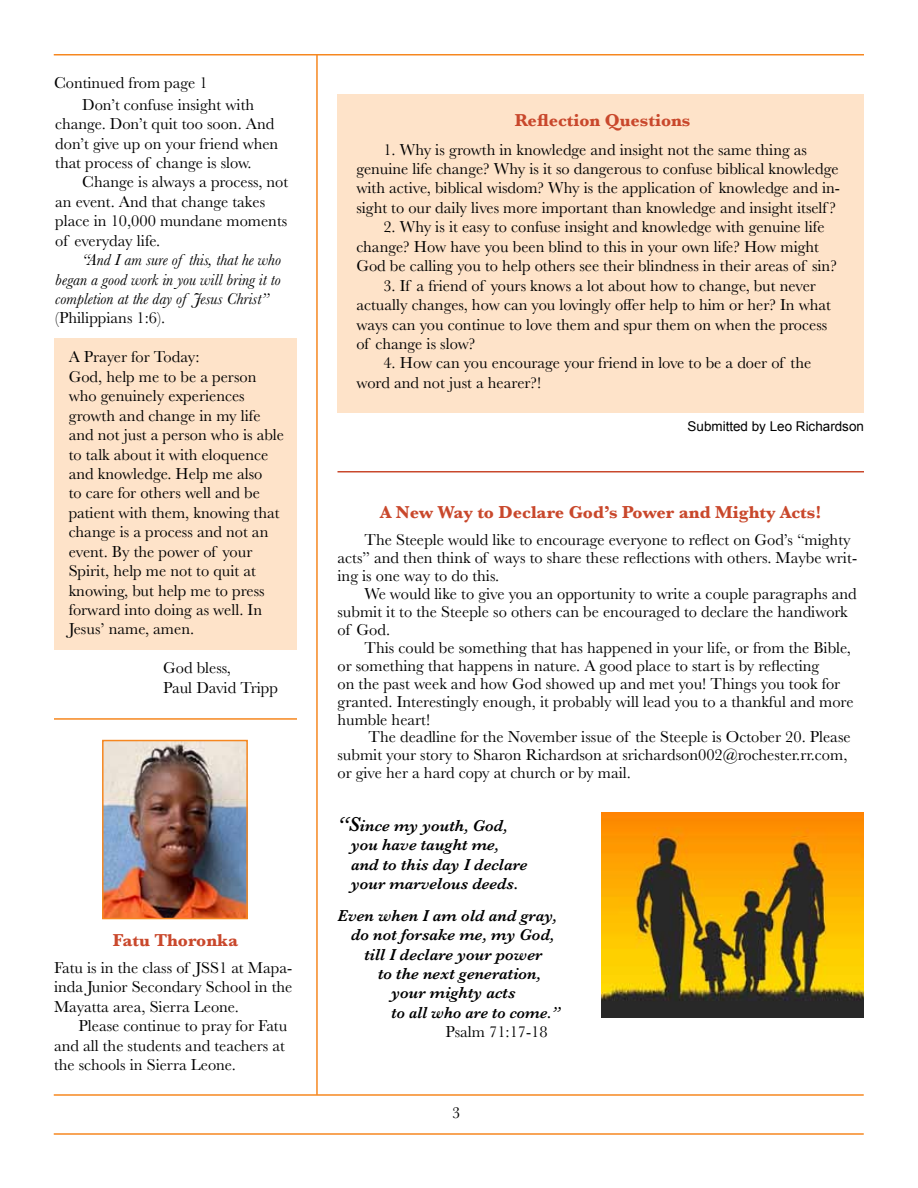
<style>
.page{position:relative;width:918px;height:1188px;background:#fff}
.page>*{position:absolute;margin:0;border:0;box-sizing:border-box;transform-origin:0 0}
.t1{font:700 18px "Baskerville";color:#c9482c}
.t2{font:16.5px/19.5px "Baskerville";color:#000}
.t3{font:italic 600 16.5px/19.5px "Baskerville";color:#000}
.t4{font:italic 16.5px/19.5px "Baskerville";color:#000;text-align:justify}
.t5{font:italic 600 16.5px "Baskerville";color:#000;scale:.96 1}
.t6{font:13.5px "Arial";color:#000}
.s1{font-size:20.85px}
</style>
<div class="page">
<div style="left:338px;top:94px;width:526px;height:319px;background:#fee3c9"></div>
<div style="left:54px;top:339px;width:243px;height:311px;background:#fee3c9"></div>
<hr style="left:54px;top:1094px;width:810px;height:2px;background:#f6871f">
<hr style="left:54px;top:1133px;width:810px;height:2px;background:#f6871f">
<hr style="left:54px;top:54px;width:810px;height:1px;background:#f6871f">
<hr style="left:316px;top:55px;width:2px;height:1040px;background:#f6871f">
<hr style="left:338px;top:471px;width:526px;height:1px;background:#c9482c">
<img style="left:104px;top:742px;width:142px;height:175px">
<div style="left:102px;top:740px;width:146px;height:179px;border:1px solid #f6871f"></div>
<hr style="left:54px;top:718px;width:243px;height:2px;background:#f6871f">
<img style="left:602px;top:812px;width:262px;height:206px">
<p class="t2" style="left:54px;top:73px;width:155px">Continued from page 1</p>
<p class="t2" style="left:55px;top:95px;width:225px;text-indent:27px">Don’t confuse insight with change. Don’t quit too soon. And don’t give up on your friend when that process of change is slow.</p>
<p class="t2" style="left:55px;top:173px;width:235px;text-indent:27px">Change is always a process, not an event. And that change takes place in 10,000 mundane moments of everyday life.</p>
<p class="t4" style="left:55px;top:250px;width:227px;text-indent:27px">“And I am sure of this, that he who began a good work in you will bring it to completion at the day of Jesus Christ”</p>
<p class="t2" style="left:55px;top:309px;width:111px">(Philippians 1:6).</p>
<p class="t2" style="left:69px;top:348px;width:217px">A Prayer for Today:<br>God, help me to be a person who genuinely experiences growth and change in my life and not just a person who is able to talk about it with eloquence and knowledge. Help me also<br>to care for others well and be patient with them, knowing that change is a process and not an event. By the power of your<br>Spirit, help me not to quit at knowing, but help me to press forward into doing as well. In<br>Jesus’ name, amen.</p>
<p class="t2" style="left:163px;top:658px;width:116px">God bless,<br>Paul David Tripp</p>
<p class="t1" style="left:113px;top:928px;width:127px">Fatu Thoronka</p>
<p class="t2" style="left:54px;top:958px;width:240px;text-align:justify">Fatu is in the class of JSS1 at Mapa&shy;inda Junior Secondary School in the Mayatta area, Sierra Leone.</p>
<p class="t2" style="left:54px;top:1016px;width:235px;text-indent:25px">Please continue to pray for Fatu and all the students and teachers at the schools in Sierra Leone.</p>
<p class="t1" style="left:515px;top:108px;width:177px">Reflection Questions</p>
<p class="t2" style="left:356px;top:140px;width:485px;text-align:center">1. Why is growth in knowledge and insight not the same thing as<br>genuine life change? Why is it so dangerous to confuse biblical knowledge with active, biblical wisdom? Why is the application of knowledge and in&shy;sight to our daily lives more important than knowledge and insight itself ?</p>
<p class="t2" style="left:356px;top:218px;width:482px;text-indent:27px">2. Why is it easy to confuse insight and knowledge with genuine life change? How have you been blind to this in your own life? How might<br>God be calling you to help others see their blindness in their areas of sin?</p>
<p class="t2" style="left:356px;top:276px;width:476px;text-indent:27px">3. If a friend of yours knows a lot about how to change, but never actually changes, how can you lovingly offer help to him or her? In what ways can you continue to love them and spur them on when the process of change is slow?</p>
<p class="t2" style="left:356px;top:354px;width:456px;text-indent:27px">4. How can you encourage your friend in love to be a doer of the word and not just a hearer?!</p>
<p class="t6" style="left:688px;top:417px;width:178px">Submitted by Leo Richardson</p>
<p class="t1" style="left:380px;top:500px;width:443px">A New Way to Declare God’s Power and Mighty Acts!</p>
<p class="t2" style="left:338px;top:531px;width:521px;line-height:18px;text-indent:27px">The Steeple would like to encourage everyone to reflect on God’s “mighty acts” and then think of ways to share these reflections with others. Maybe writ&shy;ing is one way to do this.</p>
<p class="t2" style="left:338px;top:585px;width:521px;line-height:18px;text-indent:27px">We would like to give you an opportunity to write a couple paragraphs and submit it to the Steeple so others can be encouraged to declare the handiwork of God.</p>
<p class="t2" style="left:338px;top:639px;width:518px;line-height:18px;text-indent:27px">This could be something that has happened in your life, or from the Bible, or something that happens in nature. A good place to start is by reflecting<br>on the past week and how God showed up and met you! Things you took for granted. Interestingly enough, it probably will lead you to a thankful and more humble heart!</p>
<p class="t2" style="left:338px;top:728px;width:515px;line-height:18px;text-indent:31px">The deadline for the November issue of the Steeple is October 20. Please submit your story to Sharon Richardson at srichardson002@rochester.rr.com, or give her a hard copy at church or by mail.</p>
<p class="t3" style="left:351px;top:816px;width:178px;text-indent:-14px"><span class="s1">“S</span>ince my youth, God, you have taught me, and to this day I declare your marvelous deeds.</p>
<p class="t3" style="left:338px;top:906px;width:221px">Even when I am old and gray,</p>
<p class="t3" style="left:351px;top:925px;width:205px">do not forsake me, my God,</p>
<p class="t3" style="left:364px;top:945px;width:179px">till I declare your power</p>
<p class="t3" style="left:378px;top:964px;width:165px">to the next generation,</p>
<p class="t3" style="left:391px;top:983px;width:126px">your mighty acts</p>
<p class="t5" style="left:392px;top:1001px;width:177px">to all who are to come.”</p>
<p class="t2" style="left:445px;top:1022px;width:104px">Psalm 71:17-18</p>
<p class="t2" style="left:452px;top:1103px;width:10px">3</p>
</div>
